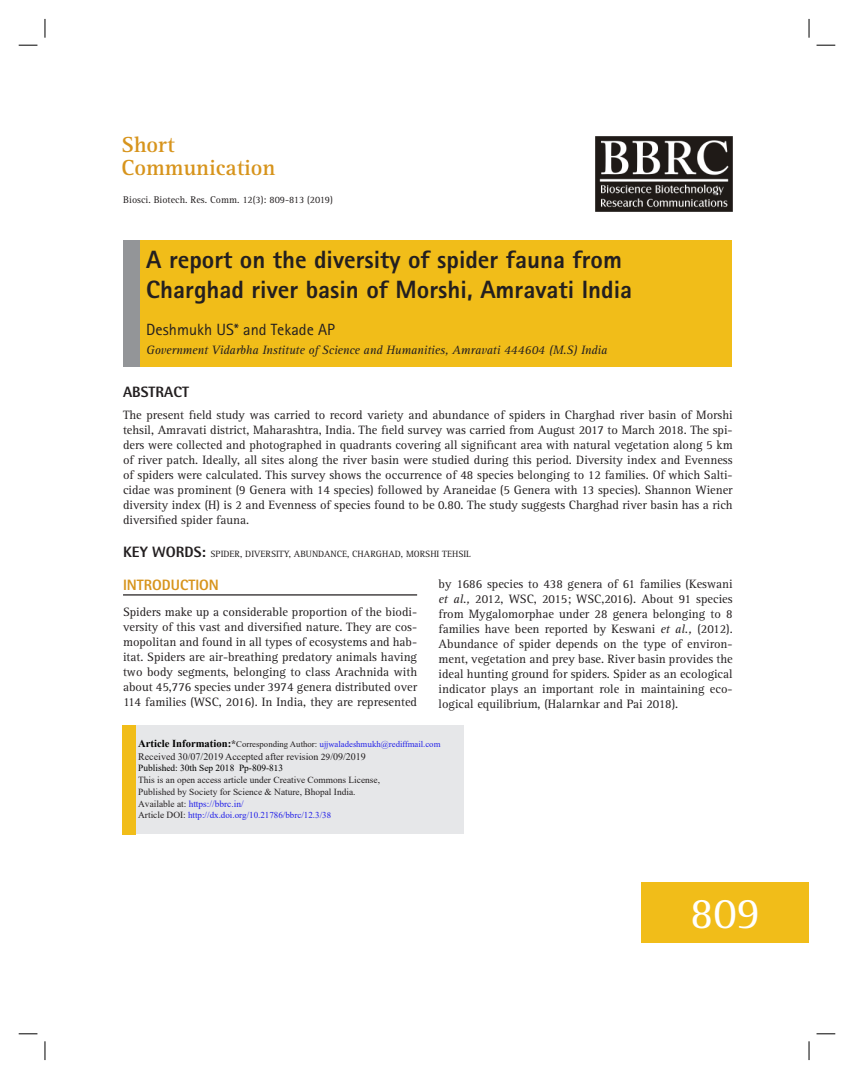
<style>
.page{position:relative;width:854px;height:1079px;background:#fff}
.page>*{position:absolute;margin:0;border:0;box-sizing:border-box;transform-origin:0 0}
.t1{font:45px "Rotis Serif Std";color:#fff}
.t2{font:800 25px/30px "Rotis Sans Serif Std";color:#231f20}
.t3{font:700 22.5px/22.5px "Rotis Serif Std";color:#d7941c}
.t4{font:16.25px "Rotis Sans Serif Std";color:#231f20}
.t5{font:800 15px "Rotis Sans Serif Std";color:#d7941c}
.t6{font:800 15px "Rotis Semi Sans Std";color:#231f20}
.t7{font:12.5px/15px "Rotis Serif Std";color:#231f20;text-align:justify}
.t8{font:italic 12.5px "Rotis Serif Std";letter-spacing:-.01em;color:#231f20}
.t9{font:10px "Times New Roman";color:#231f20}
.t10{font:10px "Rotis Serif Std";color:#231f20}
.t11{font:9.38px/11.8px "Times New Roman";color:#231f20}
.t12{font:9.38px "Rotis Serif Std";color:#231f20}
.t13{font:9px "Times New Roman";color:#2321e8}
.t14{font:8.75px "Times New Roman";color:#2321e8}
.s1{font-family:"Rotis Semi Sans Std";font-weight:800;font-size:15px}
.s2{font-style:italic}
.s3{font-weight:700;font-size:10.62px;color:#000}
.s4{font-weight:700;font-size:10px;color:#231f20}
.s5{color:#231f20}
.s6{font-family:"Minion Pro"}
.s7{font-style:inherit}
.s8{color:#000}
.s9{font-family:"Minion Pro";color:#000}
.s10{color:#2321e8}
.s11{font-size:9.38px;color:#231f20}
</style>
<div class="page">
<div style="left:131px;top:240px;width:600px;height:127px;background:#f1bd19"></div>
<div style="left:123px;top:240px;width:16px;height:127px;background:#939598"></div>
<div style="left:641px;top:882px;width:167px;height:60px;background:#f1bd19"></div>
<img style="left:595px;top:137px;width:137px;height:75px">
<div style="left:136px;top:725px;width:327px;height:108px;background:#e6e7e9"></div>
<div style="left:122px;top:725px;width:14px;height:109px;background:#f1bd19"></div>
<hr style="left:123px;top:594px;width:294px;height:1px;background:#231f20">
<svg style="left:19px;top:44px;width:18px;height:2px"></svg>
<svg style="left:816px;top:44px;width:19px;height:2px"></svg>
<svg style="left:19px;top:1033px;width:18px;height:1px"></svg>
<svg style="left:816px;top:1033px;width:19px;height:1px"></svg>
<svg style="left:44px;top:19px;width:2px;height:19px"></svg>
<svg style="left:44px;top:1041px;width:2px;height:18px"></svg>
<svg style="left:808px;top:19px;width:1px;height:19px"></svg>
<svg style="left:808px;top:1041px;width:1px;height:18px"></svg>
<h3 class="t3" style="left:121px;top:135px;width:155px">Short<br>Communication</h3>
<p class="t10" style="left:123px;top:196px;width:211px">Biosci. Biotech. Res. Comm. 12(3): 809-813 (2019)</p>
<h2 class="t2" style="left:146px;top:247px;width:487px">A report on the diversity of spider fauna from<br>Charghad river basin of Morshi, Amravati India</h2>
<h3 class="t4" style="left:146px;top:324px;width:190px">Deshmukh US* and Tekade AP</h3>
<p class="t8" style="left:146px;top:345px;width:462px">Government Vidarbha Institute of Science and Humanities, Amravati 444604 (M.S) India</p>
<p class="t6" style="left:123px;top:386px;width:67px">ABSTRACT</p>
<p class="t7" style="left:123px;top:408px;width:611px">The present field study was carried to record variety and abundance of spiders in Charghad river basin of Morshi tehsil, Amravati district, Maharashtra, India. The field survey was carried from August 2017 to March 2018. The spi&shy;ders were collected and photographed in quadrants covering all significant area with natural vegetation along 5 km of river patch. Ideally, all sites along the river basin were studied during this period. Diversity index and Evenness of spiders were calculated. This survey shows the occurrence of 48 species belonging to 12 families. Of which Salti&shy;cidae was prominent (9 Genera with 14 species) followed by Araneidae (5 Genera with 13 species). Shannon Wiener diversity index (H) is 2 and Evenness of species found to be 0.80. The study suggests Charghad river basin has a rich diversified spider fauna.</p>
<p class="t12" style="left:123px;top:550px;width:349px"><span class="s1">KEY WORDS:</span> SPIDER, DIVERSITY, ABUNDANCE, CHARGHAD, MORSHI TEHSIL</p>
<p class="t7" style="left:438px;top:577px;width:295px">by 1686 species to 438 genera of 61 families (Keswani <span class="s2">et al.,</span> 2012, WSC, 2015; WSC,2016). About 91 species from Mygalomorphae under 28 genera belonging to 8 families have been reported by Keswani <span class="s2">et al.,</span> (2012).<br>Abundance of spider depends on the type of environ&shy;ment, vegetation and prey base. River basin provides the ideal hunting ground for spiders. Spider as an ecological indicator plays an important role in maintaining eco&shy;logical equilibrium, (Halarnkar and Pai 2018).</p>
<p class="t14" style="left:138px;top:737px;width:304px"><span class="s3">Article Information:</span><span class="s4">*</span><span class="s5">Corresponding Author:</span> <span class="s6">ujjw</span>alade<span class="s6">s</span>hm<span class="s6">uk</span>h@redi<span class="s6">ff</span>mail.com</p>
<p class="t9" style="left:138px;top:749px;width:229px">Received 30/<span class="s7">07</span>/20<span class="s7">19</span> Accepted after revision <span class="s6">29</span>/<span class="s7">09</span>/201<span class="s7">9</span></p>
<p class="t11" style="left:138px;top:762px;width:243px"><span class="s8">Published: 30th</span> <span class="s8">Sep</span> <span class="s8">2018 Pp-809-8</span><span class="s9">1</span><span class="s8">3<br></span>This is an open access article under Creative Commons License, Published by Society for Science &amp; Nature, Bhopal India.<br>Available at: <span class="s10">https://bbrc.in/</span></p>
<p class="t13" style="left:138px;top:808px;width:194px"><span class="s11">Article DOI:</span> <span class="s7">http://dx.doi.org/</span>10.21786/bbrc/12.3/3<span class="s6">8</span></p>
<p class="t5" style="left:123px;top:579px;width:97px">INTRODUCTION</p>
<p class="t7" style="left:123px;top:605px;width:295px">Spiders make up a considerable proportion of the biodi&shy;versity of this vast and diversified nature. They are cos&shy;mopolitan and found in all types of ecosystems and hab&shy;itat. Spiders are air-breathing predatory animals having two body segments, belonging to class Arachnida with about 45,776 species under 3974 genera distributed over 114 families (WSC, 2016). In India, they are represented</p>
<h1 class="t1" style="left:689px;top:895px;width:72px">809</h1>
</div>
